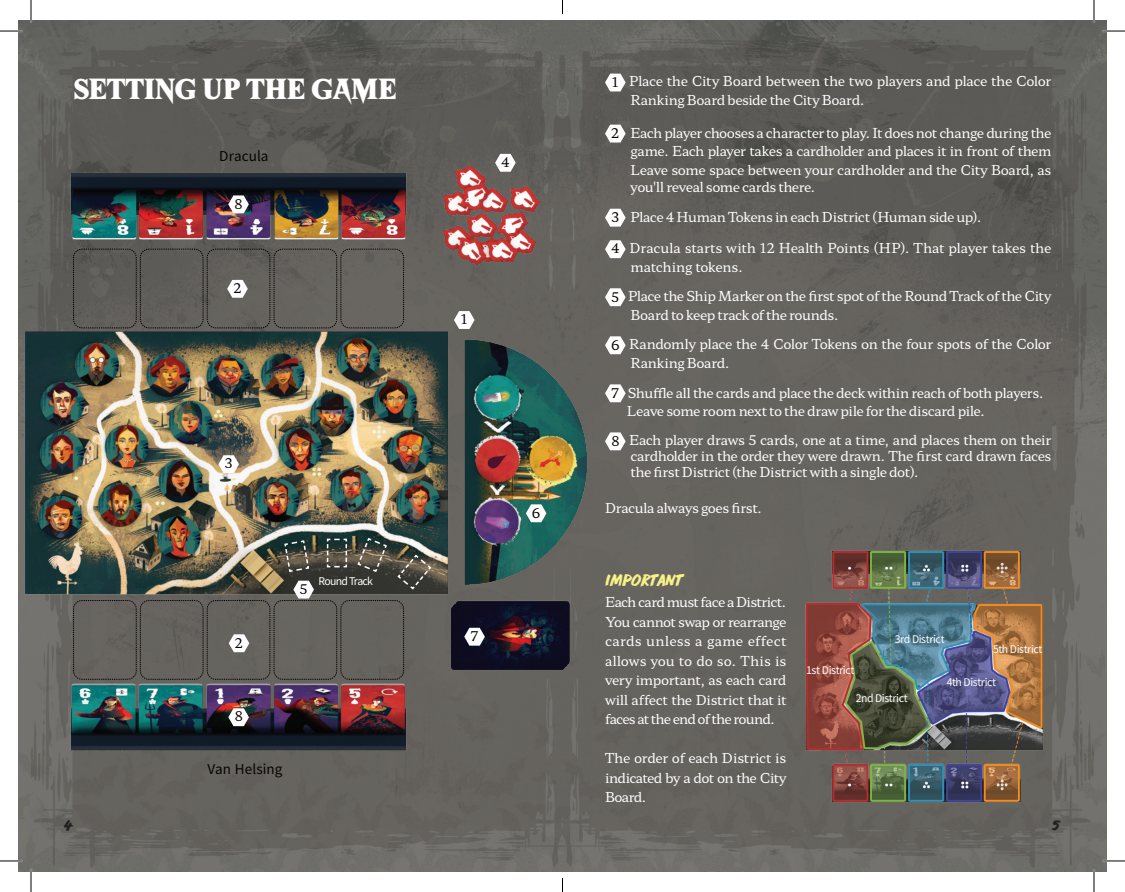
<style>
.page{position:relative;width:1125px;height:892px;background:#fff}
.page>*{position:absolute;margin:0;border:0;box-sizing:border-box;transform-origin:0 0}
.t1{font:30px "American Frights";letter-spacing:-.045em;color:#fff}
.t2{font:15px "Drop Dead Gorgeous";letter-spacing:-.07em;color:#f7f287}
.t3{font:13.5px/19.5px "Hahmlet";letter-spacing:-.03em;color:#fff}
.t4{font:13.5px/18.5px "Hahmlet";letter-spacing:-.005em;color:#fff}
.t5{font:13.5px "Noto Sans KR";letter-spacing:.005em;color:#080302}
.t6{font:13.5px "Hahmlet";color:#080302}
.t7{font:13.5px "Drop Dead Gorgeous";color:#231f20}
.t8{font:10.5px "Noto Sans KR";letter-spacing:-.04em;color:#fff}
.t9{font:10.5px "Noto Sans KR";letter-spacing:-.07em;color:#fff}
.s1{color:#080302}
</style>
<div class="page">
<img style="left:18px;top:20px;width:1089px;height:851px">
<img style="left:18px;top:153px;width:581px;height:617px">
<svg style="left:605px;top:74px;width:21px;height:17px"></svg>
<svg style="left:605px;top:125px;width:21px;height:17px"></svg>
<svg style="left:605px;top:209px;width:21px;height:17px"></svg>
<svg style="left:605px;top:240px;width:21px;height:18px"></svg>
<svg style="left:605px;top:288px;width:21px;height:18px"></svg>
<svg style="left:605px;top:336px;width:21px;height:18px"></svg>
<svg style="left:605px;top:384px;width:21px;height:18px"></svg>
<svg style="left:605px;top:432px;width:21px;height:18px"></svg>
<svg style="left:495px;top:154px;width:21px;height:18px"></svg>
<svg style="left:454px;top:311px;width:21px;height:18px"></svg>
<svg style="left:464px;top:627px;width:21px;height:18px"></svg>
<svg style="left:73px;top:248px;width:331px;height:80px;background:#615f5b"></svg>
<svg style="left:526px;top:504px;width:20px;height:18px"></svg>
<img style="left:801px;top:529px;width:250px;height:293px">
<svg style="left:73px;top:536px;width:359px;height:143px;background:#646259"></svg>
<svg style="left:218px;top:455px;width:21px;height:18px"></svg>
<svg style="left:228px;top:195px;width:21px;height:18px"></svg>
<svg style="left:228px;top:708px;width:21px;height:17px"></svg>
<hr style="left:0;top:30px;width:22px;height:2px;background:#fff">
<hr style="left:1102px;top:30px;width:23px;height:2px;background:#fff">
<hr style="left:0;top:859px;width:22px;height:2px;background:#fff">
<hr style="left:1102px;top:859px;width:23px;height:2px;background:#fff">
<hr style="left:30px;top:0;width:2px;height:23px;background:#fff">
<hr style="left:30px;top:869px;width:2px;height:22px;background:#fff">
<hr style="left:1093px;top:0;width:2px;height:23px;background:#fff">
<hr style="left:1093px;top:869px;width:2px;height:22px;background:#fff">
<svg style="left:0;top:31px;width:22px;height:1px"></svg>
<svg style="left:1102px;top:31px;width:23px;height:1px"></svg>
<svg style="left:0;top:860px;width:22px;height:1px"></svg>
<svg style="left:1102px;top:860px;width:23px;height:1px"></svg>
<svg style="left:31px;top:0;width:1px;height:23px"></svg>
<svg style="left:31px;top:869px;width:1px;height:22px"></svg>
<svg style="left:1094px;top:0;width:1px;height:23px"></svg>
<svg style="left:1094px;top:869px;width:1px;height:22px"></svg>
<svg style="left:562px;top:0;width:1px;height:14px"></svg>
<svg style="left:562px;top:878px;width:1px;height:13px"></svg>
<h1 class="t1" style="left:74px;top:68px;width:326px">SETTING UP THE GAME</h1>
<p class="t3" style="left:631px;top:71px;width:422px;line-height:18.5px;text-indent:-19px"><span class="s1">1</span> Place the City Board between the two players and place the Color<br>Ranking Board beside the City Board.</p>
<p class="t3" style="left:631px;top:122px;width:422px;line-height:18.9px;text-align:justify;text-indent:-19px"><span class="s1">2</span> Each player chooses a character to play. It does not change during the game. Each player takes a cardholder and places it in front of them Leave some space between your cardholder and the City Board, as</p>
<p class="t3" style="left:631px;top:176px;width:186px">you'll reveal some cards there.</p>
<p class="t3" style="left:611px;top:206px;width:372px"><span class="s1">3</span> Place 4 Human Tokens in each District (Human side up).</p>
<p class="t4" style="left:631px;top:238px;width:422px;text-indent:-20px"><span class="s1">4</span> Dracula starts with 12 Health Points (HP). That player takes the matching tokens.</p>
<p class="t3" style="left:631px;top:286px;width:422px;line-height:18.5px;text-indent:-19px"><span class="s1">5</span> Place the Ship Marker on the first spot of the Round Track of the City<br>Board to keep track of the rounds.</p>
<p class="t3" style="left:631px;top:333px;width:422px;line-height:18.9px;text-indent:-20px"><span class="s1">6</span> Randomly place the 4 Color Tokens on the four spots of the Color<br>Ranking Board.</p>
<p class="t3" style="left:627px;top:383px;width:418px;line-height:17.9px;text-indent:-16px"><span class="s1">7</span> Shuffle all the cards and place the deck within reach of both players.<br>Leave some room next to the draw pile for the discard pile.</p>
<p class="t3" style="left:631px;top:431px;width:422px;line-height:16.2px;text-align:justify;text-indent:-20px"><span class="s1">8</span> Each player draws 5 cards, one at a time, and places them on their cardholder in the order they were drawn. The first card drawn faces the first District (the District with a single dot).</p>
<p class="t3" style="left:605px;top:497px;width:159px">Dracula always goes first.</p>
<p class="t5" style="left:219px;top:148px;width:51px">Dracula</p>
<p class="t6" style="left:501px;top:152px;width:10px">4</p>
<p class="t6" style="left:234px;top:193px;width:10px">8</p>
<p class="t6" style="left:233px;top:278px;width:10px">2</p>
<p class="t6" style="left:461px;top:309px;width:8px">1</p>
<p class="t6" style="left:225px;top:453px;width:9px">3</p>
<p class="t6" style="left:532px;top:502px;width:10px">6</p>
<p class="t6" style="left:235px;top:632px;width:10px">2</p>
<p class="t6" style="left:300px;top:578px;width:10px">5</p>
<p class="t9" style="left:319px;top:575px;width:56px">Round Track</p>
<p class="t6" style="left:234px;top:706px;width:10px">8</p>
<p class="t5" style="left:208px;top:761px;width:77px">Van Helsing</p>
<p class="t6" style="left:471px;top:625px;width:10px">7</p>
<p class="t2" style="left:605px;top:568px;width:81px">IMPORTANT</p>
<p class="t3" style="left:605px;top:591px;width:183px;text-align:justify">Each card must face a District.<br>You cannot swap or rearrange cards unless a game effect allows you to do so. This is very important, as each card will affect the District that it faces at the end of the round.</p>
<p class="t3" style="left:605px;top:747px;width:183px;text-align:justify">The order of each District is indicated by a dot on the City Board.</p>
<p class="t8" style="left:806px;top:663px;width:50px">1st District</p>
<p class="t8" style="left:895px;top:633px;width:51px">3rd District</p>
<p class="t8" style="left:993px;top:642px;width:51px">5th District</p>
<p class="t8" style="left:947px;top:675px;width:51px">4th District</p>
<p class="t8" style="left:856px;top:692px;width:54px">2nd District</p>
<p class="t7" style="left:64px;top:815px;width:11px">4</p>
<p class="t7" style="left:1051px;top:815px;width:11px">5</p>
</div>
